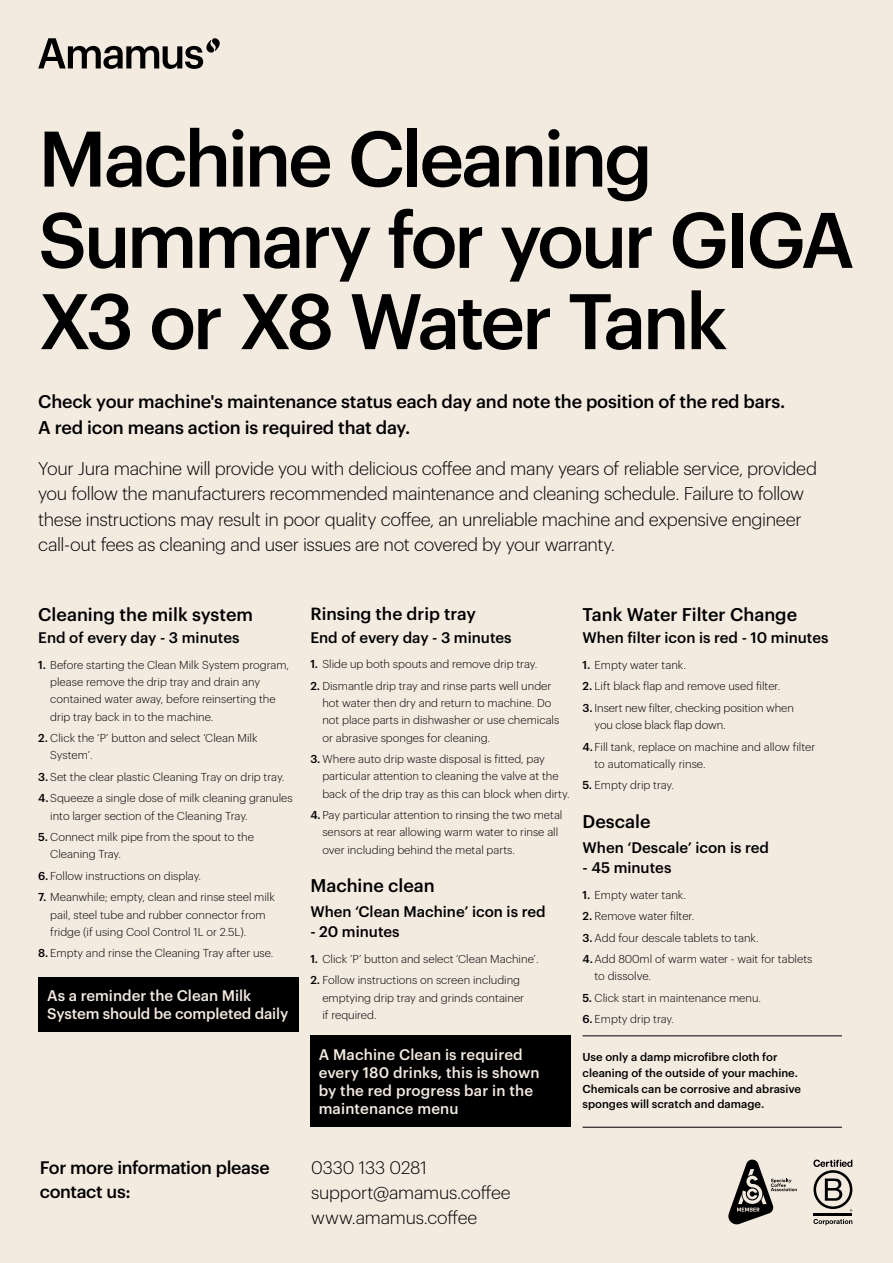
<style>
.page{position:relative;width:893px;height:1263px;background:#f3eae0}
.page>*{position:absolute;margin:0;border:0;box-sizing:border-box;transform-origin:0 0}
.t1{font:500 76.88px/81.3px "Graphik";letter-spacing:-.045em;color:#000001}
.t2{font:300 18px/25.5px "Graphik";letter-spacing:-.025em;color:#000001}
.t3{font:500 18px/25.5px "Graphik";letter-spacing:-.01em;color:#000001}
.t4{font:300 17.7px "Graphik";letter-spacing:-.01em;color:#000001}
.t5{font:500 17.7px/23.6px "Graphik";letter-spacing:-.02em;color:#000001}
.t6{font:500 17.25px "Graphik";color:#000001}
.t7{font:500 15px "Graphik";color:#000001}
.t8{font:500 15px/18px "Graphik";letter-spacing:.01em;color:#f3eae0}
.t9{font:500 15px/18px "Graphik";letter-spacing:-.01em;color:#f3eae0}
.t10{font:300 11.25px/17.2px "Graphik";color:#000001}
.t11{font:500 11.25px/15.8px "Graphik";color:#000001}
.s1{font-weight:500}
</style>
<div class="page">
<svg style="left:38px;top:38px;width:182px;height:31px"></svg>
<svg style="left:728px;top:1159px;width:69px;height:65px"></svg>
<hr style="left:814px;top:1213px;width:38px;height:3px;background:#000001">
<svg style="left:813px;top:1159px;width:39px;height:52px"></svg>
<svg style="left:813px;top:1219px;width:39px;height:6px"></svg>
<hr style="left:583px;top:1035px;width:259px;height:1px;background:#000001">
<hr style="left:583px;top:1127px;width:259px;height:1px;background:#000001">
<div style="left:38px;top:977px;width:261px;height:54px;background:#000001"></div>
<div style="left:310px;top:1035px;width:260px;height:92px;background:#000001"></div>
<p class="t1" style="left:38px;top:111px;width:818px">Machine Cleaning<br>Summary for your GIGA<br>X3 or X8 Water Tank</p>
<p class="t3" style="left:38px;top:387px;width:749px">Check your machine's maintenance status each day and note the position of the red bars.<br>A red icon means action is required that day.</p>
<p class="t2" style="left:38px;top:454px;width:780px">Your Jura machine will provide you with delicious coffee and many years of reliable service, provided you follow the manufacturers recommended maintenance and cleaning schedule. Failure to follow these instructions may result in poor quality coffee, an unreliable machine and expensive engineer call-out fees as cleaning and user issues are not covered by your warranty.</p>
<p class="t3" style="left:38px;top:600px;width:216px">Cleaning the milk system</p>
<p class="t7" style="left:38px;top:626px;width:203px">End of every day - 3 minutes</p>
<p class="t10" style="left:50px;top:655px;width:240px;text-indent:-12px"><span class="s1">1.</span> Before starting the Clean Milk System program, please remove the drip tray and drain any contained water away, before reinserting the drip tray back in to the machine.</p>
<p class="t10" style="left:50px;top:728px;width:209px;text-indent:-12px"><span class="s1">2.</span> Click the ‘P’ button and select ‘Clean Milk<br>System’.</p>
<p class="t10" style="left:38px;top:767px;width:248px"><span class="s1">3.</span> Set the clear plastic Cleaning Tray on drip tray.</p>
<p class="t10" style="left:50px;top:789px;width:244px;text-indent:-12px"><span class="s1">4.</span>Squeeze a single dose of milk cleaning granules into larger section of the Cleaning Tray.</p>
<p class="t10" style="left:50px;top:828px;width:205px;text-indent:-12px"><span class="s1">5.</span> Connect milk pipe from the spout to the<br>Cleaning Tray.</p>
<p class="t10" style="left:38px;top:866px;width:164px"><span class="s1">6.</span> Follow instructions on display.</p>
<p class="t10" style="left:50px;top:888px;width:226px;text-indent:-12px"><span class="s1">7.</span> Meanwhile; empty, clean and rinse steel milk pail, steel tube and rubber connector from fridge (if using Cool Control 1L or 2.5L).</p>
<p class="t10" style="left:38px;top:944px;width:237px"><span class="s1">8.</span> Empty and rinse the Cleaning Tray after use.</p>
<p class="t9" style="left:47px;top:985px;width:243px">As a reminder the Clean Milk<br>System should be completed daily</p>
<p class="t6" style="left:310px;top:601px;width:167px">Rinsing the drip tray</p>
<p class="t7" style="left:310px;top:626px;width:203px">End of every day - 3 minutes</p>
<p class="t10" style="left:310px;top:655px;width:228px"><span class="s1">1.</span> Slide up both spouts and remove drip tray.</p>
<p class="t10" style="left:322px;top:676px;width:238px;text-indent:-12px"><span class="s1">2.</span> Dismantle drip tray and rinse parts well under hot water then dry and return to machine. Do not place parts in dishwasher or use chemicals or abrasive sponges for cleaning.</p>
<p class="t10" style="left:322px;top:749px;width:249px;text-indent:-12px"><span class="s1">3.</span> Where auto drip waste disposal is fitted, pay particular attention to cleaning the valve at the back of the drip tray as this can block when dirty.</p>
<p class="t10" style="left:322px;top:805px;width:242px;text-indent:-12px"><span class="s1">4.</span> Pay particular attention to rinsing the two metal sensors at rear allowing warm water to rinse all over including behind the metal parts.</p>
<p class="t3" style="left:310px;top:871px;width:126px">Machine clean</p>
<p class="t7" style="left:310px;top:900px;width:237px">When ‘Clean Machine’ icon is red</p>
<p class="t7" style="left:310px;top:920px;width:91px">- 20 minutes</p>
<p class="t10" style="left:310px;top:949px;width:230px"><span class="s1">1.</span> Click ’P’ button and select ‘Clean Machine’.</p>
<p class="t10" style="left:322px;top:971px;width:203px;text-indent:-12px"><span class="s1">2.</span> Follow instructions on screen including emptying drip tray and grinds container if required.</p>
<p class="t8" style="left:319px;top:1044px;width:222px">A Machine Clean is required every 180 drinks, this is shown by the red progress bar in the maintenance menu</p>
<p class="t3" style="left:583px;top:600px;width:216px">Tank Water Filter Change</p>
<p class="t7" style="left:583px;top:626px;width:248px">When filter icon is red - 10 minutes</p>
<p class="t10" style="left:583px;top:655px;width:105px"><span class="s1">1.</span> Empty water tank.</p>
<p class="t10" style="left:583px;top:677px;width:199px"><span class="s1">2.</span> Lift black flap and remove used filter.</p>
<p class="t10" style="left:595px;top:698px;width:201px;text-indent:-12px"><span class="s1">3.</span> Insert new filter, checking position when you close black flap down.</p>
<p class="t10" style="left:595px;top:737px;width:222px;text-indent:-12px"><span class="s1">4.</span> Fill tank, replace on machine and allow filter to automatically rinse.</p>
<p class="t10" style="left:583px;top:776px;width:93px"><span class="s1">5.</span> Empty drip tray.</p>
<p class="t3" style="left:583px;top:807px;width:69px">Descale</p>
<p class="t7" style="left:583px;top:836px;width:188px">When ‘Descale’ icon is red</p>
<p class="t7" style="left:583px;top:856px;width:90px">- 45 minutes</p>
<p class="t10" style="left:583px;top:885px;width:105px"><span class="s1">1.</span> Empty water tank.</p>
<p class="t10" style="left:583px;top:907px;width:113px"><span class="s1">2.</span> Remove water filter.</p>
<p class="t10" style="left:583px;top:928px;width:178px"><span class="s1">3.</span> Add four descale tablets to tank.</p>
<p class="t10" style="left:595px;top:950px;width:219px;text-indent:-12px"><span class="s1">4.</span>Add 800ml of warm water - wait for tablets to dissolve.</p>
<p class="t10" style="left:583px;top:988px;width:180px"><span class="s1">5.</span> Click start in maintenance menu.</p>
<p class="t10" style="left:583px;top:1010px;width:93px"><span class="s1">6.</span> Empty drip tray.</p>
<p class="t11" style="left:583px;top:1048px;width:220px">Use only a damp microfibre cloth for cleaning of the outside of your machine.<br>Chemicals can be corrosive and abrasive sponges will scratch and damage.</p>
<p class="t5" style="left:40px;top:1154px;width:231px">For more information please contact us:</p>
<p class="t4" style="left:311px;top:1155px;width:117px">0330 133 0281</p>
<p class="t4" style="left:311px;top:1180px;width:201px">support@amamus.coffee</p>
<p class="t4" style="left:311px;top:1204px;width:168px">www.amamus.coffee</p>
</div>
